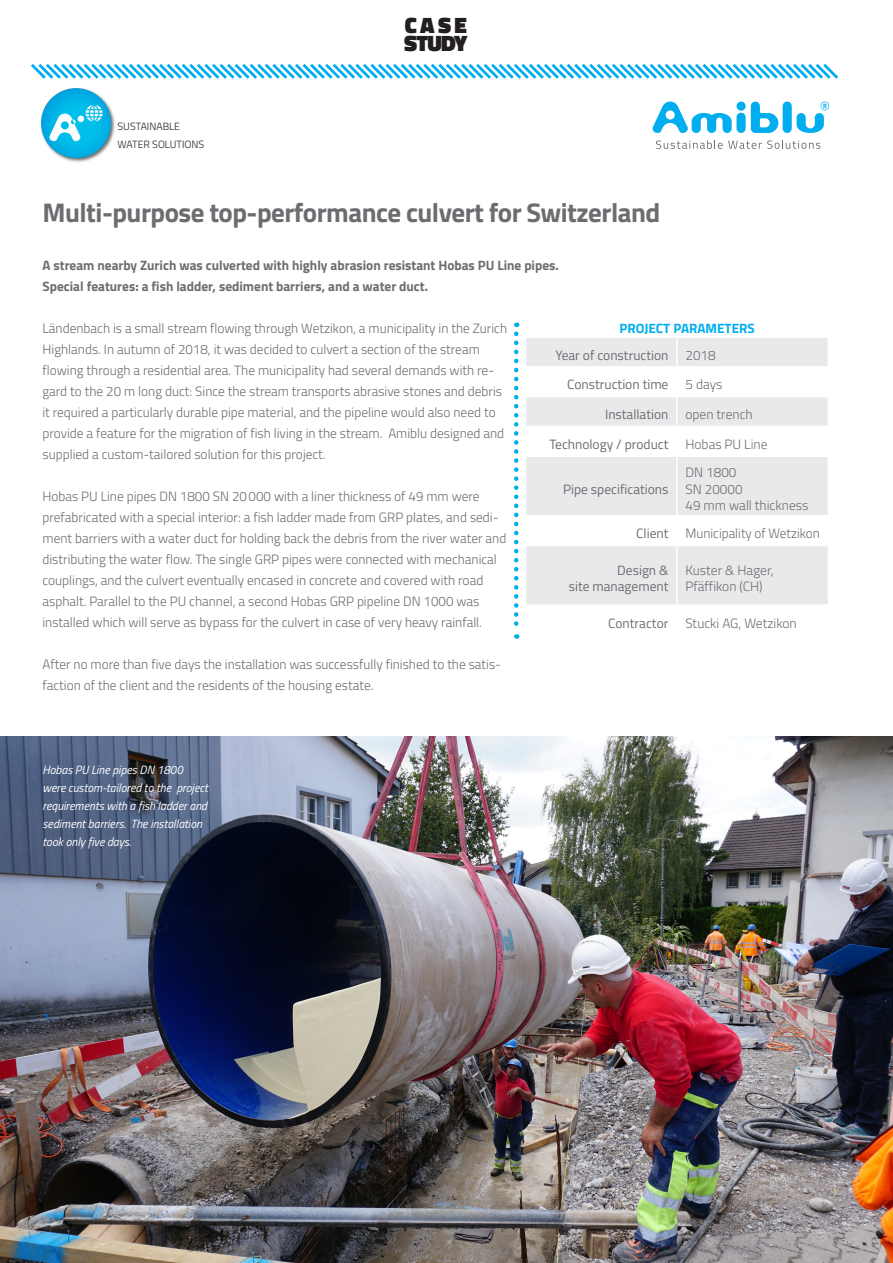
<style>
.page{position:relative;width:893px;height:1263px;background:#fff}
.page>*{position:absolute;margin:0;border:0;box-sizing:border-box;transform-origin:0 0}
.Case_study_text_body{font:700 27px "Titillium Web";letter-spacing:-.02em;color:#6c6d70}
.t1{font:900 22.5px/18px "Titillium Web";letter-spacing:-.03em;color:#231f20}
.Case_study_text_body-2{font:300 13.5px/21px "Titillium Web";color:#6c6d70}
.Case_study_text_body-3{font:700 13.5px/21px "Titillium Web";color:#6c6d70}
.Case_study_text_body-4{font:13.5px "Titillium Web";color:#6c6d70}
.Case_study_text_body-5{font:700 13.5px "Titillium Web";color:#00aeef}
.Print_text_body{font:italic 12px/18px "Titillium Web";color:#fff}
.t2{font:300 10.5px "Titillium Web";color:#231f20}
</style>
<div class="page">
<img style="left:41px;top:88px;width:74px;height:74px">
<img style="left:0;top:737px;width:893px;height:526px">
<svg style="left:526px;top:338px;width:302px;height:266px;fill:#e8e9ea"></svg>
<hr style="left:676px;top:338px;width:2px;height:28px;background:#fff">
<hr style="left:525px;top:366px;width:152px;height:2px;background:#fff">
<hr style="left:677px;top:366px;width:152px;height:2px;background:#fff">
<hr style="left:676px;top:368px;width:2px;height:28px;background:#fff">
<hr style="left:525px;top:396px;width:152px;height:1px;background:#fff">
<hr style="left:677px;top:396px;width:152px;height:1px;background:#fff">
<hr style="left:676px;top:397px;width:2px;height:29px;background:#fff">
<hr style="left:525px;top:426px;width:152px;height:1px;background:#fff">
<hr style="left:677px;top:426px;width:152px;height:1px;background:#fff">
<hr style="left:676px;top:427px;width:2px;height:28px;background:#fff">
<hr style="left:525px;top:455px;width:152px;height:2px;background:#fff">
<hr style="left:677px;top:455px;width:152px;height:2px;background:#fff">
<hr style="left:676px;top:457px;width:2px;height:58px;background:#fff">
<hr style="left:525px;top:515px;width:152px;height:1px;background:#fff">
<hr style="left:677px;top:515px;width:152px;height:1px;background:#fff">
<hr style="left:676px;top:516px;width:2px;height:29px;background:#fff">
<hr style="left:525px;top:545px;width:152px;height:1px;background:#fff">
<hr style="left:677px;top:545px;width:152px;height:1px;background:#fff">
<hr style="left:676px;top:546px;width:2px;height:58px;background:#fff">
<svg style="left:514px;top:334px;width:4px;height:305px"></svg>
<svg style="left:31px;top:63px;width:808px;height:16px"></svg>
<div style="left:783px;top:102px;width:9px;height:31px;background:#00aeef;border-radius:5px"></div>
<div style="left:736px;top:102px;width:10px;height:9px;background:#00aeef;border-radius:50%"></div>
<div style="left:736px;top:113px;width:10px;height:20px;background:#00aeef;border-radius:5px"></div>
<svg style="left:751px;top:102px;width:27px;height:31px"></svg>
<svg style="left:652px;top:102px;width:80px;height:31px"></svg>
<svg style="left:656px;top:140px;width:164px;height:9px"></svg>
<svg style="left:797px;top:102px;width:32px;height:31px"></svg>
<p class="t2" style="left:118px;top:119px;width:64px">SUSTAINABLE</p>
<p class="t2" style="left:118px;top:137px;width:88px">WATER SOLUTIONS</p>
<h2 class="t1" style="left:404px;top:16px;width:65px">CASE<br>STUDY</h2>
<p class="Case_study_text_body" style="left:43px;top:192px;width:619px">Multi-purpose top-performance culvert for Switzerland</p>
<p class="Case_study_text_body-3" style="left:43px;top:254px;width:518px">A stream nearby Zurich was culverted with highly abrasion resistant Hobas PU Line pipes.<br>Special features: a fish ladder, sediment barriers, and a water duct.</p>
<p class="Case_study_text_body-2" style="left:43px;top:317px;width:466px">Ländenbach is a small stream flowing through Wetzikon, a municipality in the Zurich Highlands. In autumn of 2018, it was decided to culvert a section of the stream flowing through a residential area. The municipality had several demands with re&shy;gard to the 20 m long duct: Since the stream transports abrasive stones and debris it required a particularly durable pipe material, and the pipeline would also need to provide a feature for the migration of fish living in the stream. Amiblu designed and supplied a custom-tailored solution for this project.</p>
<p class="Case_study_text_body-2" style="left:43px;top:485px;width:465px">Hobas PU Line pipes DN 1800 SN 20000 with a liner thickness of 49 mm were prefabricated with a special interior: a fish ladder made from GRP plates, and sedi&shy;ment barriers with a water duct for holding back the debris from the river water and distributing the water flow. The single GRP pipes were connected with mechanical couplings, and the culvert eventually encased in concrete and covered with road asphalt. Parallel to the PU channel, a second Hobas GRP pipeline DN 1000 was installed which will serve as bypass for the culvert in case of very heavy rainfall.</p>
<p class="Case_study_text_body-2" style="left:43px;top:653px;width:460px">After no more than five days the installation was successfully finished to the satis&shy;faction of the client and the residents of the housing estate.</p>
<p class="Print_text_body" style="left:43px;top:760px;width:167px">Hobas PU Line pipes DN 1800 were custom-tailored to the project requirements with a fish ladder and sediment barriers. The installation took only five days.</p>
<p class="Case_study_text_body-5" style="left:619px;top:317px;width:137px">PROJECT PARAMETERS</p>
<p class="Case_study_text_body-4" style="left:555px;top:345px;width:115px">Year of construction</p>
<p class="Case_study_text_body-2" style="left:685px;top:344px;width:32px">2018</p>
<p class="Case_study_text_body-4" style="left:567px;top:375px;width:103px">Construction time</p>
<p class="Case_study_text_body-2" style="left:685px;top:373px;width:38px">5 days</p>
<p class="Case_study_text_body-4" style="left:605px;top:405px;width:65px">Installation</p>
<p class="Case_study_text_body-2" style="left:685px;top:403px;width:69px">open trench</p>
<p class="Case_study_text_body-4" style="left:549px;top:434px;width:121px">Technology / product</p>
<p class="Case_study_text_body-2" style="left:685px;top:433px;width:84px">Hobas PU Line</p>
<p class="Case_study_text_body-4" style="left:563px;top:479px;width:107px">Pipe specifications</p>
<p class="Case_study_text_body-2" style="left:685px;top:461px;width:53px">DN 1800</p>
<p class="Case_study_text_body-2" style="left:685px;top:478px;width:59px">SN 20000</p>
<p class="Case_study_text_body-2" style="left:685px;top:494px;width:124px">49 mm wall thickness</p>
<p class="Case_study_text_body-4" style="left:636px;top:524px;width:34px">Client</p>
<p class="Case_study_text_body-2" style="left:685px;top:522px;width:136px">Municipality of Wetzikon</p>
<p class="Case_study_text_body-4" style="left:617px;top:560px;width:53px">Design &amp;</p>
<p class="Case_study_text_body-4" style="left:569px;top:576px;width:101px">site management</p>
<p class="Case_study_text_body-2" style="left:685px;top:561px;width:90px;line-height:16.2px">Kuster &amp; Hager,<br>Pfäffikon (CH)</p>
<p class="Case_study_text_body-4" style="left:608px;top:613px;width:62px">Contractor</p>
<p class="Case_study_text_body-2" style="left:685px;top:612px;width:113px">Stucki AG, Wetzikon</p>
</div>
